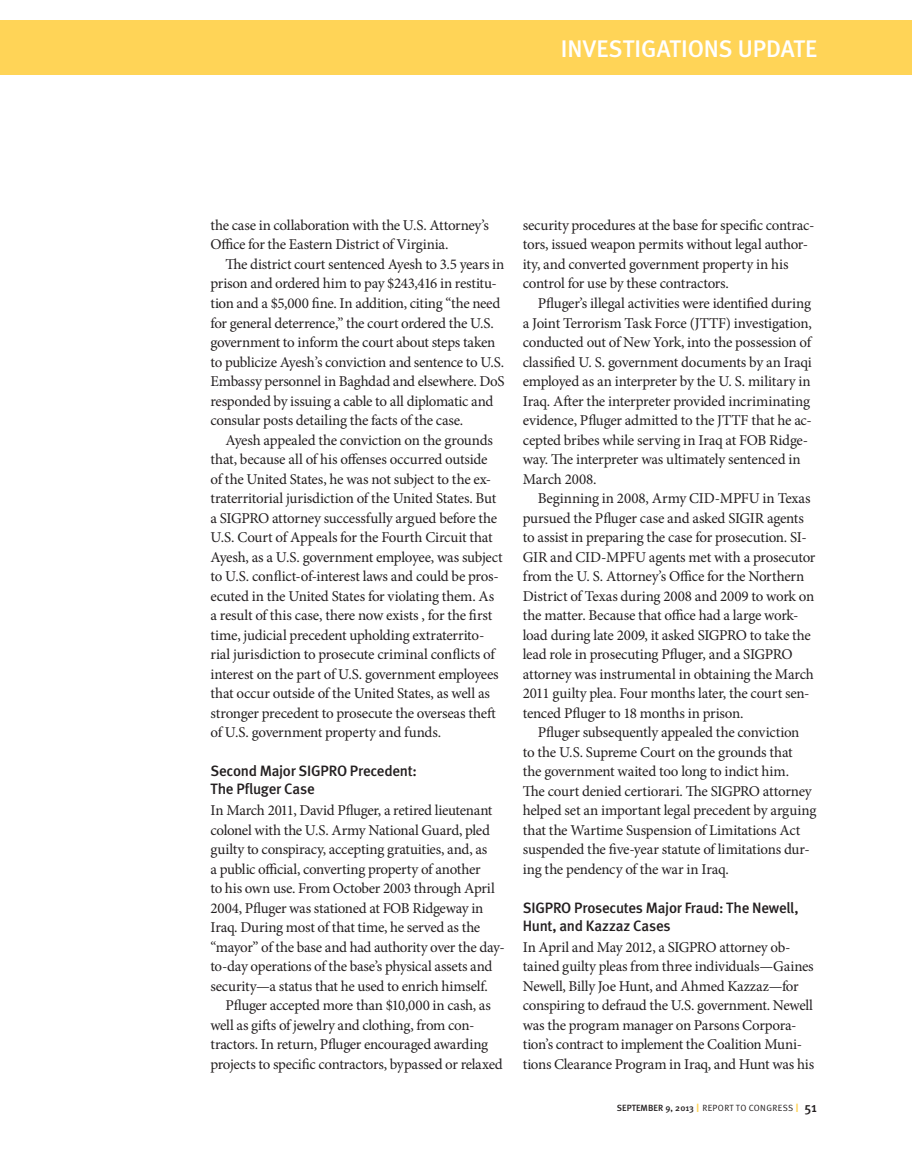
<style>
.page{position:relative;width:912px;height:1169px;background:#fff}
.page>*{position:absolute;margin:0;border:0;box-sizing:border-box;transform-origin:0 0}
.t1{font:500 24px "Meta";letter-spacing:-.005em;color:#fff}
.t2{font:15px/19.5px "Minion Pro";letter-spacing:-.02em;color:#231f20}
.t3{font:500 15px/18px "Meta";letter-spacing:-.015em;color:#231f20}
.t4{font:9px "Meta Normal";letter-spacing:.04em;color:#231f20}
.s1{font-family:"Meta";font-weight:500}
.s2{font-family:"Meta";font-weight:500;font-size:12px;color:#ffd457}
.s3{font-family:"Meta";font-weight:500;font-size:13.5px}
</style>
<div class="page">
<div style="left:0;top:21px;width:912px;height:54px;background:#ffd457"></div>
<h1 class="t1" style="left:561px;top:40px;width:258px">INVESTIGATIONS UPDATE</h1>
<p class="t2" style="left:211px;top:217px;width:280px">the case in collaboration with the U.S. Attorney’s<br>Office for the Eastern District of Virginia.</p>
<p class="t2" style="left:211px;top:256px;width:296px;text-indent:15px">The district court sentenced Ayesh to 3.5 years in prison and ordered him to pay $243,416 in restitu&shy;tion and a $5,000 fine. In addition, citing “the need for general deterrence,” the court ordered the U.S. government to inform the court about steps taken to publicize Ayesh’s conviction and sentence to U.S.<br>Embassy personnel in Baghdad and elsewhere. DoS responded by issuing a cable to all diplomatic and consular posts detailing the facts of the case.</p>
<p class="t2" style="left:211px;top:431px;width:294px;text-indent:15px">Ayesh appealed the conviction on the grounds that, because all of his offenses occurred outside of the United States, he was not subject to the ex&shy;traterritorial jurisdiction of the United States. But a SIGPRO attorney successfully argued before the U.S. Court of Appeals for the Fourth Circuit that Ayesh, as a U.S. government employee, was subject to U.S. conflict-of-interest laws and could be pros&shy;ecuted in the United States for violating them. As a result of this case, there now exists , for the first time, judicial precedent upholding extraterrito&shy;rial jurisdiction to prosecute criminal conflicts of interest on the part of U.S. government employees that occur outside of the United States, as well as stronger precedent to prosecute the overseas theft of U.S. government property and funds.</p>
<p class="t3" style="left:211px;top:764px;width:208px">Second Major SIGPRO Precedent:<br>The Pfluger Case</p>
<p class="t2" style="left:211px;top:802px;width:296px">In March 2011, David Pfluger, a retired lieutenant colonel with the U.S. Army National Guard, pled guilty to conspiracy, accepting gratuities, and, as<br>a public official, converting property of another<br>to his own use. From October 2003 through April 2004, Pfluger was stationed at FOB Ridgeway in Iraq. During most of that time, he served as the “mayor” of the base and had authority over the day&shy;to-day operations of the base’s physical assets and security—a status that he used to enrich himself.</p>
<p class="t2" style="left:211px;top:997px;width:294px;text-indent:15px">Pfluger accepted more than $10,000 in cash, as well as gifts of jewelry and clothing, from con&shy;tractors. In return, Pfluger encouraged awarding projects to specific contractors, bypassed or relaxed</p>
<p class="t2" style="left:523px;top:217px;width:293px">security procedures at the base for specific contrac&shy;tors, issued weapon permits without legal author&shy;ity, and converted government property in his control for use by these contractors.</p>
<p class="t2" style="left:523px;top:295px;width:291px;text-indent:15px">Pfluger’s illegal activities were identified during a Joint Terrorism Task Force (JTTF) investigation, conducted out of New York, into the possession of classified U. S. government documents by an Iraqi employed as an interpreter by the U. S. military in Iraq. After the interpreter provided incriminating evidence, Pfluger admitted to the JTTF that he ac&shy;cepted bribes while serving in Iraq at FOB Ridge&shy;way. The interpreter was ultimately sentenced in March 2008.</p>
<p class="t2" style="left:523px;top:490px;width:294px;text-indent:15px">Beginning in 2008, Army CID-MPFU in Texas pursued the Pfluger case and asked SIGIR agents to assist in preparing the case for prosecution. SI-GIR and CID-MPFU agents met with a prosecutor from the U. S. Attorney’s Office for the Northern District of Texas during 2008 and 2009 to work on the matter. Because that office had a large work&shy;load during late 2009, it asked SIGPRO to take the lead role in prosecuting Pfluger, and a SIGPRO attorney was instrumental in obtaining the March 2011 guilty plea. Four months later, the court sen&shy;tenced Pfluger to 18 months in prison.</p>
<p class="t2" style="left:523px;top:724px;width:295px;text-indent:15px">Pfluger subsequently appealed the conviction<br>to the U.S. Supreme Court on the grounds that<br>the government waited too long to indict him.<br>The court denied certiorari. The SIGPRO attorney helped set an important legal precedent by arguing that the Wartime Suspension of Limitations Act suspended the five-year statute of limitations dur&shy;ing the pendency of the war in Iraq.</p>
<p class="t3" style="left:523px;top:901px;width:277px">SIGPRO Prosecutes Major Fraud: The Newell,<br>Hunt, and Kazzaz Cases</p>
<p class="t2" style="left:523px;top:938px;width:293px">In April and May 2012, a SIGPRO attorney ob&shy;tained guilty pleas from three individuals—Gaines Newell, Billy Joe Hunt, and Ahmed Kazzaz—for conspiring to defraud the U.S. government. Newell was the program manager on Parsons Corpora&shy;tion’s contract to implement the Coalition Muni&shy;tions Clearance Program in Iraq, and Hunt was his</p>
<p class="t4" style="left:617px;top:1105px;width:202px"><span class="s1">SEPTEMBER 9, 2013</span> <span class="s2">I</span> REPORT TO CONGRESS <span class="s2">I</span> <span class="s3">51</span></p>
</div>
